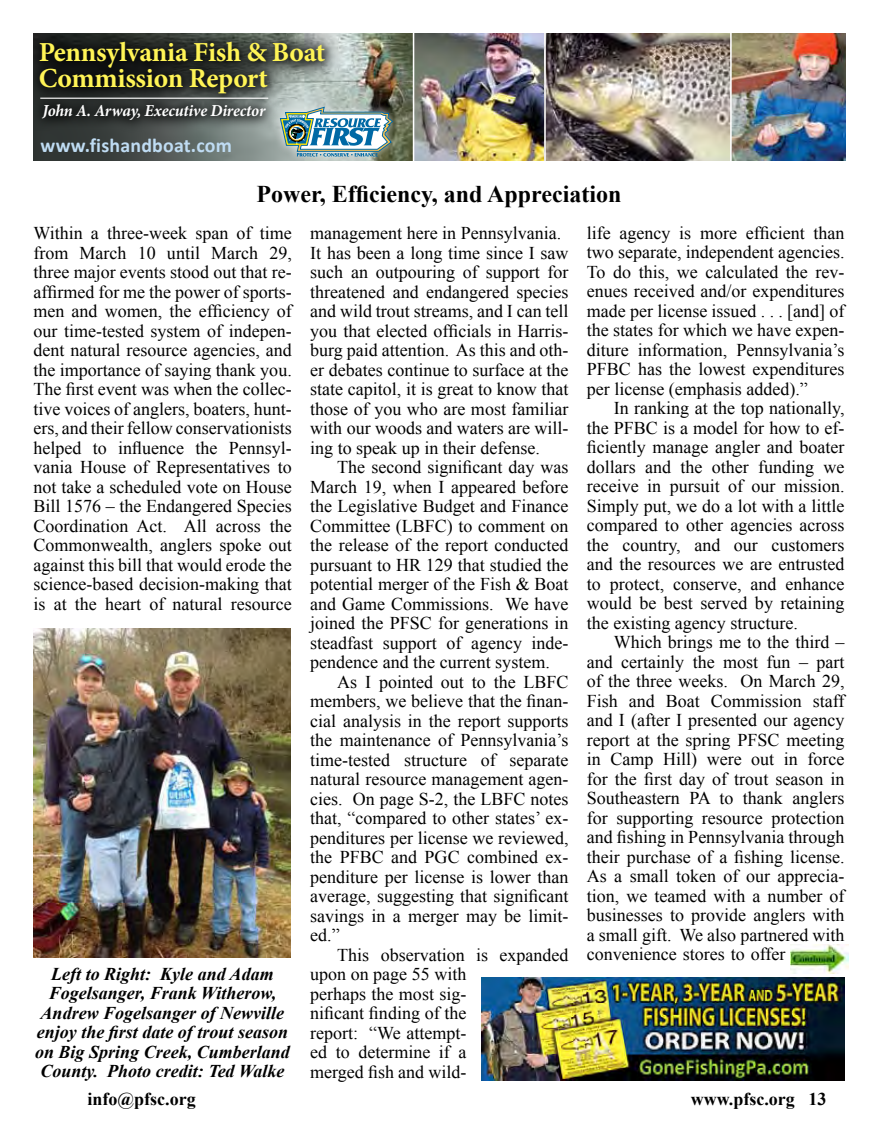
<style>
.page{position:relative;width:878px;height:1148px;background:#fff}
.page>*{position:absolute;margin:0;border:0;box-sizing:border-box;transform-origin:0 0}
.t1{font:700 27.6px/26px "Minion Pro";letter-spacing:-.01em;color:#fff456}
.t2{font:700 24px "Times New Roman";color:#000}
.t3{font:700 19.95px "Calibri";letter-spacing:.01em;color:#bfdcf3}
.t4{font:18px/19.5px "Times New Roman";color:#000;text-align:justify}
.t5{font:italic 700 18px/19.5px "Times New Roman";color:#000;text-align:center}
.t6{font:700 18px "Times New Roman";color:#000}
.t7{font:italic 700 16.8px "Minion Pro";letter-spacing:-.01em;color:#fff}
</style>
<div class="page">
<img style="left:481px;top:977px;width:363px;height:103px">
<img style="left:33px;top:33px;width:812px;height:128px">
<img style="left:33px;top:628px;width:258px;height:329px">
<img style="left:790px;top:944px;width:58px;height:29px">
<h1 class="t1" style="left:39px;top:39px;width:288px">Pennsylvania Fish &amp; Boat<br>Commission Report</h1>
<p class="t7" style="left:42px;top:99px;width:224px">John A. Arway, Executive Director</p>
<p class="t3" style="left:41px;top:133px;width:193px">www.fishandboat.com</p>
<h2 class="t2" style="left:256px;top:177px;width:366px">Power, Efficiency, and Appreciation</h2>
<p class="t4" style="left:33px;top:223px;width:260px">Within a three-week span of time from March 10 until March 29, three major events stood out that re&shy;affirmed for me the power of sports&shy;men and women, the efficiency of our time-tested system of indepen&shy;dent natural resource agencies, and the importance of saying thank you.<br>The first event was when the collec&shy;tive voices of anglers, boaters, hunt&shy;ers, and their fellow conservationists helped to influence the Pennsyl&shy;vania House of Representatives to not take a scheduled vote on House Bill 1576 – the Endangered Species Coordination Act. All across the Commonwealth, anglers spoke out against this bill that would erode the science-based decision-making that is at the heart of natural resource</p>
<p class="t4" style="left:310px;top:223px;width:260px;text-align:left">management here in Pennsylvania.<br>It has been a long time since I saw such an outpouring of support for threatened and endangered species and wild trout streams, and I can tell you that elected officials in Harris&shy;burg paid attention. As this and oth&shy;er debates continue to surface at the state capitol, it is great to know that those of you who are most familiar with our woods and waters are will&shy;ing to speak up in their defense.</p>
<p class="t4" style="left:310px;top:457px;width:260px;text-indent:27px">The second significant day was March 19, when I appeared before the Legislative Budget and Finance Committee (LBFC) to comment on the release of the report conducted pursuant to HR 129 that studied the potential merger of the Fish &amp; Boat and Game Commissions. We have joined the PFSC for generations in steadfast support of agency inde&shy;pendence and the current system.</p>
<p class="t4" style="left:310px;top:671px;width:260px;text-indent:27px">As I pointed out to the LBFC members, we believe that the finan&shy;cial analysis in the report supports the maintenance of Pennsylvania’s time-tested structure of separate natural resource management agen&shy;cies. On page S-2, the LBFC notes that, “compared to other states’ ex&shy;penditures per license we reviewed, the PFBC and PGC combined ex&shy;penditure per license is lower than average, suggesting that significant savings in a merger may be limit&shy;ed.”</p>
<p class="t4" style="left:310px;top:944px;width:260px;text-align:left;text-indent:27px">This observation is expanded upon on page 55 with<br>perhaps the most sig-<br>nificant finding of the<br>report: “We attempt-<br>ed to determine if a<br>merged fish and wild-</p>
<p class="t5" style="left:35px;top:963px;width:256px">Left to Right: Kyle and Adam<br>Fogelsanger, Frank Witherow,<br>Andrew Fogelsanger of Newville enjoy the first date of trout season on Big Spring Creek, Cumberland<br>County. Photo credit: Ted Walke</p>
<p class="t4" style="left:586px;top:222px;width:259px">life agency is more efficient than two separate, independent agencies.<br>To do this, we calculated the rev&shy;enues received and/or expenditures made per license issued . . . [and] of the states for which we have expen&shy;diture information, Pennsylvania’s PFBC has the lowest expenditures per license (emphasis added).”</p>
<p class="t4" style="left:586px;top:398px;width:259px;text-indent:27px">In ranking at the top nationally, the PFBC is a model for how to ef&shy;ficiently manage angler and boater dollars and the other funding we receive in pursuit of our mission.<br>Simply put, we do a lot with a little compared to other agencies across the country, and our customers and the resources we are entrusted to protect, conserve, and enhance would be best served by retaining the existing agency structure.</p>
<p class="t4" style="left:586px;top:632px;width:259px;text-indent:27px">Which brings me to the third – and certainly the most fun – part of the three weeks. On March 29, Fish and Boat Commission staff and I (after I presented our agency report at the spring PFSC meeting in Camp Hill) were out in force for the first day of trout season in Southeastern PA to thank anglers for supporting resource protection and fishing in Pennsylvania through their purchase of a fishing license.<br>As a small token of our apprecia&shy;tion, we teamed with a number of businesses to provide anglers with a small gift. We also partnered with convenience stores to offer</p>
<p class="t6" style="left:87px;top:1086px;width:110px">info@pfsc.org</p>
<p class="t6" style="left:690px;top:1086px;width:137px">www.pfsc.org 13</p>
</div>
